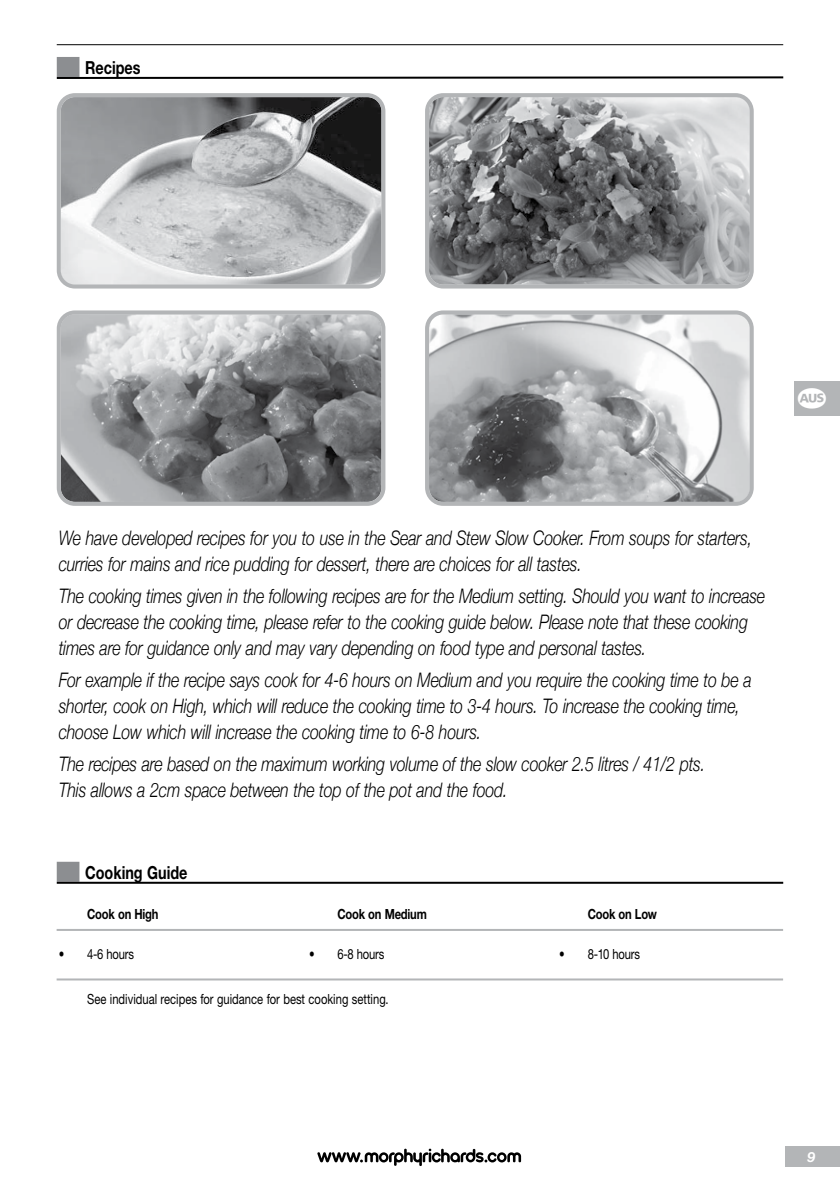
<style>
.page{position:relative;width:840px;height:1191px;background:#fff}
.page>*{position:absolute;margin:0;border:0;box-sizing:border-box;transform-origin:0 0}
.t1{font:italic 300 20px/26px "Helvetica Neue";letter-spacing:-.01em;color:#000;scale:.8 1}
.t2{font:20px "Project Font";color:#fff}
.t3{font:700 18px "Helvetica Neue CE";color:#000;scale:.8 1}
.t4{font:14px "Helvetica Neue CE";color:#000;scale:.8 1}
.t5{font:700 14px "Helvetica Neue CE";letter-spacing:-.015em;color:#000;scale:.8 1}
.t6{font:italic 700 14px "Helvetica Neue";color:#fff}
</style>
<div class="page">
<div style="left:784px;top:1146px;width:55px;height:21px;background:#b3b5b7"></div>
<hr style="left:57px;top:44px;width:725px;height:1px;background:#000">
<div style="left:57px;top:57px;width:22px;height:20px;background:#8c8e91"></div>
<hr style="left:57px;top:76px;width:725px;height:3px;background:#000">
<svg style="left:317px;top:1148px;width:204px;height:18px"></svg>
<div style="left:794px;top:381px;width:45px;height:34px;background:#b3b5b7"></div>
<svg style="left:57px;top:310px;width:328px;height:196px;background:#939496"></svg>
<svg style="left:425px;top:93px;width:328px;height:195px;background:#8b8d8f"></svg>
<svg style="left:57px;top:93px;width:328px;height:195px;background:#aaabad"></svg>
<svg style="left:425px;top:310px;width:328px;height:196px;background:#b2b4b5"></svg>
<div style="left:57px;top:861px;width:22px;height:20px;background:#8c8e91"></div>
<hr style="left:57px;top:881px;width:725px;height:2px;background:#000">
<hr style="left:57px;top:929px;width:725px;height:2px;background:#b3b5b7">
<hr style="left:57px;top:978px;width:725px;height:2px;background:#b3b5b7">
<p class="t3" style="left:85px;top:56px;width:71px">Recipes</p>
<p class="t2" style="left:797px;top:387px;width:31px">o</p>
<p class="t1" style="left:59px;top:524px;width:867px">We have developed recipes for you to use in the Sear and Stew Slow Cooker. From soups for starters, curries for mains and rice pudding for dessert, there are choices for all tastes.</p>
<p class="t1" style="left:59px;top:581px;width:884px">The cooking times given in the following recipes are for the Medium setting. Should you want to increase or decrease the cooking time, please refer to the cooking guide below. Please note that these cooking times are for guidance only and may vary depending on food type and personal tastes.</p>
<p class="t1" style="left:59px;top:665px;width:867px">For example if the recipe says cook for 4-6 hours on Medium and you require the cooking time to be a shorter, cook on High, which will reduce the cooking time to 3-4 hours. To increase the cooking time, choose Low which will increase the cooking time to 6-8 hours.</p>
<p class="t1" style="left:59px;top:749px;width:809px">The recipes are based on the maximum working volume of the slow cooker 2.5 litres / 41/2 pts.<br>This allows a 2cm space between the top of the pot and the food.</p>
<p class="t3" style="left:85px;top:861px;width:129px">Cooking Guide</p>
<p class="t5" style="left:87px;top:905px;width:91px">Cook on High</p>
<p class="t5" style="left:337px;top:905px;width:113px">Cook on Medium</p>
<p class="t5" style="left:587px;top:905px;width:88px">Cook on Low</p>
<p class="t4" style="left:59px;top:945px;width:96px">• 4-6 hours</p>
<p class="t4" style="left:309px;top:945px;width:96px">• 6-8 hours</p>
<p class="t4" style="left:559px;top:945px;width:102px">• 8-10 hours</p>
<p class="t4" style="left:87px;top:990px;width:378px">See individual recipes for guidance for best cooking setting.</p>
<p class="t6" style="left:807px;top:1148px;width:9px">9</p>
</div>
